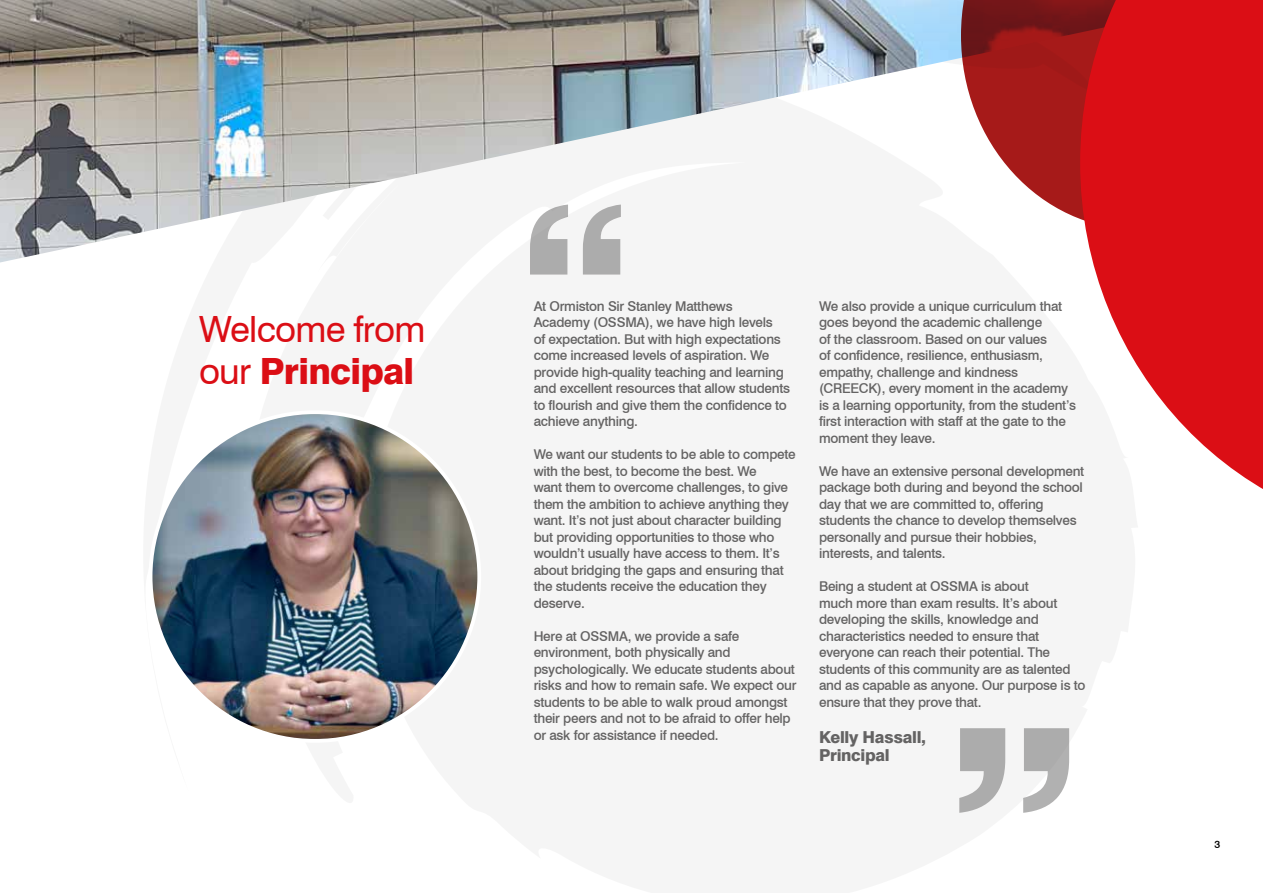
<style>
.page{position:relative;width:1263px;height:893px;background:#fff}
.page>*{position:absolute;margin:0;border:0;box-sizing:border-box;transform-origin:0 0}
.t1{font:800 249.6px "Swiss 721 BT";color:#646363}
.t2{font:800 206.55px "Swiss 721 BT";color:#646363}
.t3{font:36.15px/41.8px "Swiss 721 BT";letter-spacing:-.02em;color:#db0e15}
.t4{font:800 16.5px/18px "Swiss 721 BT";letter-spacing:-.02em;color:#646363}
.t5{font:500 13.5px/16.5px "Swiss 721 BT";letter-spacing:-.02em;color:#646363}
.t6{font:500 10.5px "Swiss 721 BT";color:#000}
.s1{font-weight:800}
</style>
<div class="page">
<img style="left:0;top:0;width:961px;height:263px">
<img style="left:154px;top:415px;width:322px;height:323px">
<svg style="left:961px;top:0;width:119px;height:219px;fill:#a61a19"></svg>
<svg style="left:1080px;top:0;width:183px;height:489px;fill:#db0e15"></svg>
<h3 class="t3" style="left:199px;top:307px;width:228px">Welcome from our <span class="s1">Principal</span></h3>
<h2 class="t2" style="left:521px;top:158px;width:111px">“</h2>
<p class="t5" style="left:534px;top:297px;width:258px">At Ormiston Sir Stanley Matthews Academy (OSSMA), we have high levels<br>of expectation. But with high expectations come increased levels of aspiration. We provide high-quality teaching and learning and excellent resources that allow students to flourish and give them the confidence to achieve anything.</p>
<p class="t5" style="left:534px;top:446px;width:264px">We want our students to be able to compete with the best, to become the best. We<br>want them to overcome challenges, to give them the ambition to achieve anything they want. It’s not just about character building but providing opportunities to those who wouldn’t usually have access to them. It’s about bridging the gaps and ensuring that the students receive the education they deserve.</p>
<p class="t5" style="left:534px;top:627px;width:264px">Here at OSSMA, we provide a safe environment, both physically and psychologically. We educate students about risks and how to remain safe. We expect our students to be able to walk proud amongst their peers and not to be afraid to offer help or ask for assistance if needed.</p>
<p class="t5" style="left:819px;top:297px;width:259px">We also provide a unique curriculum that goes beyond the academic challenge<br>of the classroom. Based on our values<br>of confidence, resilience, enthusiasm, empathy, challenge and kindness (CREECK), every moment in the academy is a learning opportunity, from the student’s first interaction with staff at the gate to the moment they leave.</p>
<p class="t5" style="left:819px;top:462px;width:267px">We have an extensive personal development package both during and beyond the school day that we are committed to, offering students the chance to develop themselves personally and pursue their hobbies, interests, and talents.</p>
<p class="t5" style="left:819px;top:578px;width:268px">Being a student at OSSMA is about<br>much more than exam results. It’s about developing the skills, knowledge and characteristics needed to ensure that everyone can reach their potential. The students of this community are as talented and as capable as anyone. Our purpose is to ensure that they prove that.</p>
<p class="t4" style="left:819px;top:728px;width:109px">Kelly Hassall,<br>Principal</p>
<h1 class="t1" style="left:1080px;top:869px;width:133px;rotate:-180deg">“</h1>
<p class="t6" style="left:1214px;top:838px;width:7px">3</p>
</div>
